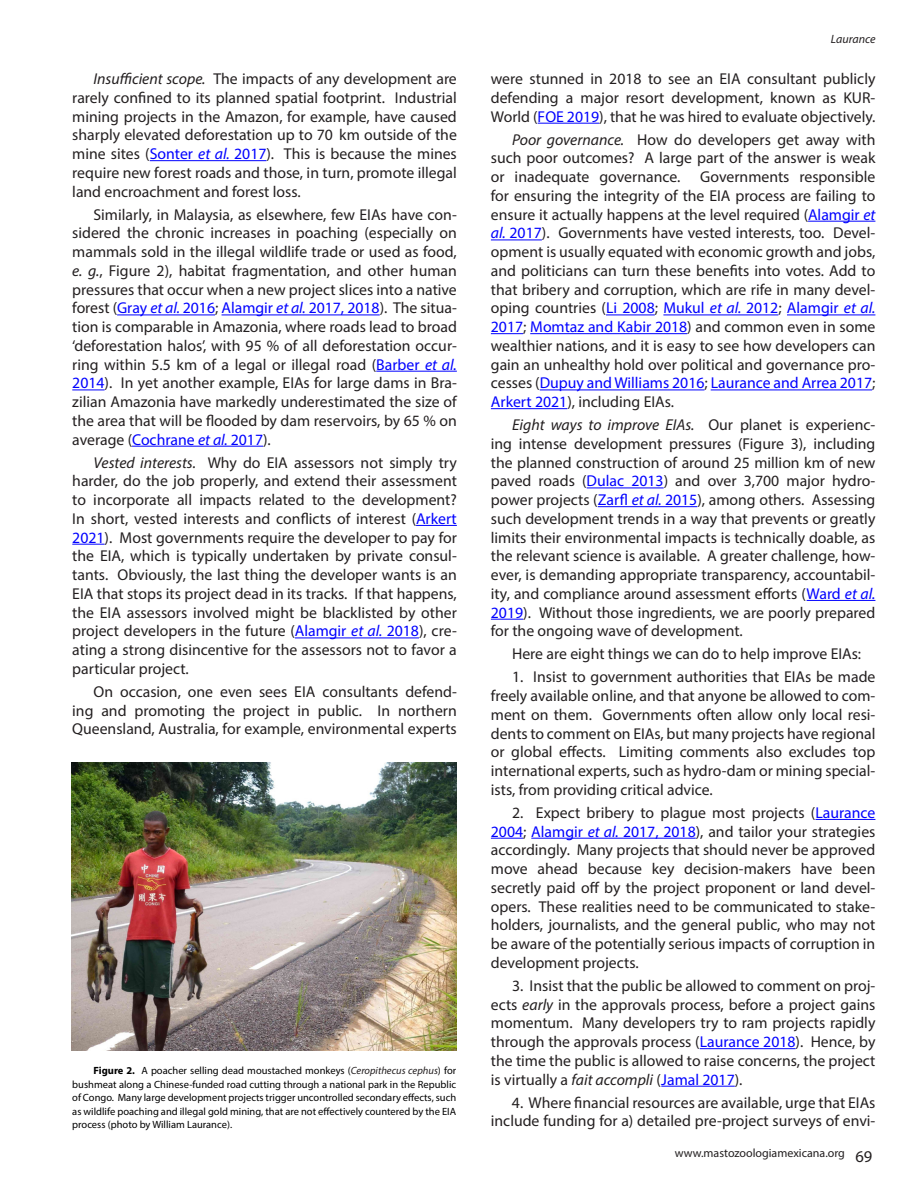
<style>
.page{position:relative;width:918px;height:1188px;background:#fff}
.page>*{position:absolute;margin:0;border:0;box-sizing:border-box;transform-origin:0 0}
.TextoGeneral{font:15.75px/18.8px "Myriad Pro";color:#231f20;text-align:justify}
.t1{font:12px "Myriad Pro";color:#231f20}
.t2{font:italic 12px "Myriad Pro";color:#231f20}
.Tex_Fig_yTab{font:10.5px/13.5px "Myriad Pro";color:#000;text-align:justify}
.s1{font-style:italic}
.s2{color:#00f}
.s3{font-style:italic;color:#00f}
.s4{font-weight:700}
.s5{font-style:italic;color:#231f20}
.s6{font-size:16.5px}
</style>
<div class="page">
<hr style="left:150px;top:160px;width:117px;height:1px;background:#00f">
<hr style="left:117px;top:315px;width:98px;height:1px;background:#00f">
<hr style="left:222px;top:315px;width:158px;height:1px;background:#00f">
<hr style="left:376px;top:371px;width:81px;height:1px;background:#00f">
<hr style="left:72px;top:390px;width:33px;height:1px;background:#00f">
<hr style="left:132px;top:446px;width:131px;height:1px;background:#00f">
<hr style="left:416px;top:525px;width:41px;height:1px;background:#00f">
<hr style="left:72px;top:544px;width:33px;height:1px;background:#00f">
<hr style="left:295px;top:638px;width:124px;height:1px;background:#00f">
<hr style="left:538px;top:123px;width:61px;height:1px;background:#00f">
<hr style="left:808px;top:221px;width:67px;height:1px;background:#00f">
<hr style="left:491px;top:240px;width:51px;height:1px;background:#00f">
<hr style="left:606px;top:315px;width:49px;height:1px;background:#00f">
<hr style="left:663px;top:315px;width:115px;height:1px;background:#00f">
<hr style="left:787px;top:315px;width:88px;height:1px;background:#00f">
<hr style="left:491px;top:333px;width:32px;height:1px;background:#00f">
<hr style="left:530px;top:333px;width:157px;height:1px;background:#00f">
<hr style="left:540px;top:390px;width:165px;height:1px;background:#00f">
<hr style="left:711px;top:390px;width:161px;height:1px;background:#00f">
<hr style="left:491px;top:408px;width:76px;height:1px;background:#00f">
<hr style="left:587px;top:488px;width:77px;height:1px;background:#00f">
<hr style="left:598px;top:506px;width:99px;height:1px;background:#00f">
<hr style="left:807px;top:600px;width:68px;height:1px;background:#00f">
<hr style="left:491px;top:619px;width:32px;height:1px;background:#00f">
<hr style="left:815px;top:819px;width:60px;height:1px;background:#00f">
<hr style="left:491px;top:838px;width:32px;height:1px;background:#00f">
<hr style="left:531px;top:838px;width:165px;height:1px;background:#00f">
<hr style="left:700px;top:1048px;width:96px;height:1px;background:#00f">
<hr style="left:661px;top:1086px;width:74px;height:1px;background:#00f">
<img style="left:72px;top:762px;width:384px;height:288px">
<p class="TextoGeneral" style="left:72px;top:69px;width:386px;text-indent:21px"><span class="s1">Insufficient scope.</span> The impacts of any development are rarely confined to its planned spatial footprint. Industrial mining projects in the Amazon, for example, have caused sharply elevated deforestation up to 70 km outside of the mine sites (<span class="s2">Sonter</span> <span class="s3">et al.</span> <span class="s2">2017</span>). This is because the mines require new forest roads and those, in turn, promote illegal land encroachment and forest loss.</p>
<p class="TextoGeneral" style="left:72px;top:205px;width:386px;text-indent:21px">Similarly, in Malaysia, as elsewhere, few EIAs have con&shy;sidered the chronic increases in poaching (especially on mammals sold in the illegal wildlife trade or used as food, <span class="s1">e. g.</span>, Figure 2), habitat fragmentation, and other human pressures that occur when a new project slices into a native forest (<span class="s2">Gray</span> <span class="s3">et al.</span> <span class="s2">2016</span>; <span class="s2">Alamgir</span> <span class="s3">et al.</span> <span class="s2">2017, 2018</span>). The situa&shy;tion is comparable in Amazonia, where roads lead to broad ‘deforestation halos’, with 95 % of all deforestation occur&shy;ring within 5.5 km of a legal or illegal road (<span class="s2">Barber</span> <span class="s3">et al.<br></span><span class="s2">2014</span>). In yet another example, EIAs for large dams in Bra&shy;zilian Amazonia have markedly underestimated the size of the area that will be flooded by dam reservoirs, by 65 % on average (<span class="s2">Cochrane</span> <span class="s3">et al.</span> <span class="s2">2017</span>).</p>
<p class="TextoGeneral" style="left:72px;top:453px;width:386px;text-indent:21px"><span class="s1">Vested interests.</span> Why do EIA assessors not simply try harder, do the job properly, and extend their assessment to incorporate all impacts related to the development?<br>In short, vested interests and conflicts of interest (<span class="s2">Arkert 2021</span>). Most governments require the developer to pay for the EIA, which is typically undertaken by private consul&shy;tants. Obviously, the last thing the developer wants is an EIA that stops its project dead in its tracks. If that happens, the EIA assessors involved might be blacklisted by other project developers in the future (<span class="s2">Alamgir</span> <span class="s3">et al.</span> <span class="s2">2018</span>), cre&shy;ating a strong disincentive for the assessors not to favor a particular project.</p>
<p class="TextoGeneral" style="left:72px;top:682px;width:386px;text-indent:21px">On occasion, one even sees EIA consultants defend&shy;ing and promoting the project in public. In northern Queensland, Australia, for example, environmental experts</p>
<p class="Tex_Fig_yTab" style="left:72px;top:1064px;width:385px;text-indent:21px"><span class="s4">Figure 2.</span> A poacher selling dead moustached monkeys (<span class="s5">Ceropithecus cephus</span>) for bushmeat along a Chinese-funded road cutting through a national park in the Republic of Congo. Many large development projects trigger uncontrolled secondary effects, such as wildlife poaching and illegal gold mining, that are not effectively countered by the EIA process (photo by William Laurance).</p>
<p class="t2" style="left:831px;top:32px;width:46px">Laurance</p>
<p class="TextoGeneral" style="left:491px;top:69px;width:386px">were stunned in 2018 to see an EIA consultant publicly defending a major resort development, known as KUR-World (<span class="s2">FOE 2019</span>), that he was hired to evaluate objectively.</p>
<p class="TextoGeneral" style="left:491px;top:130px;width:386px;text-indent:21px"><span class="s1">Poor governance.</span> How do developers get away with such poor outcomes? A large part of the answer is weak or inadequate governance.</p>
<p class="TextoGeneral" style="left:491px;top:167px;width:386px;text-indent:209px">Governments responsible for ensuring the integrity of the EIA process are failing to ensure it actually happens at the level required (<span class="s2">Alamgir</span> <span class="s3">et al.</span> <span class="s2">2017</span>). Governments have vested interests, too. Devel&shy;opment is usually equated with economic growth and jobs, and politicians can turn these benefits into votes. Add to that bribery and corruption, which are rife in many devel&shy;oping countries (<span class="s2">Li 2008</span>; <span class="s2">Mukul</span> <span class="s3">et al.</span> <span class="s2">2012</span>; <span class="s2">Alamgir</span> <span class="s3">et al.<br></span><span class="s2">2017</span>; <span class="s2">Momtaz and Kabir 2018</span>) and common even in some wealthier nations, and it is easy to see how developers can gain an unhealthy hold over political and governance pro&shy;cesses (<span class="s2">Dupuy and Williams 2016</span>; <span class="s2">Laurance and Arrea 2017</span>; <span class="s2">Arkert 2021</span>), including EIAs.</p>
<p class="TextoGeneral" style="left:491px;top:415px;width:386px;text-indent:21px"><span class="s1">Eight ways to improve EIAs.</span> Our planet is experienc&shy;ing intense development pressures (Figure 3), including the planned construction of around 25 million km of new paved roads (<span class="s2">Dulac 2013</span>) and over 3,700 major hydro&shy;power projects (<span class="s2">Zarfl</span> <span class="s3">et al.</span> <span class="s2">2015</span>), among others. Assessing such development trends in a way that prevents or greatly limits their environmental impacts is technically doable, as the relevant science is available. A greater challenge, how&shy;ever, is demanding appropriate transparency, accountabil&shy;ity, and compliance around assessment efforts (<span class="s2">Ward</span> <span class="s3">et al.<br></span><span class="s2">2019</span>). Without those ingredients, we are poorly prepared for the ongoing wave of development.</p>
<p class="TextoGeneral" style="left:512px;top:644px;width:351px">Here are eight things we can do to help improve EIAs:</p>
<p class="TextoGeneral" style="left:491px;top:667px;width:386px;text-indent:21px">1. Insist to government authorities that EIAs be made freely available online, and that anyone be allowed to com&shy;ment on them. Governments often allow only local resi&shy;dents to comment on EIAs, but many projects have regional or global effects. Limiting comments also excludes top international experts, such as hydro-dam or mining special&shy;ists, from providing critical advice.</p>
<p class="TextoGeneral" style="left:491px;top:803px;width:386px;text-indent:21px">2. Expect bribery to plague most projects (<span class="s2">Laurance 2004</span>; <span class="s2">Alamgir</span> <span class="s3">et al.</span> <span class="s2">2017, 2018</span>), and tailor your strategies accordingly. Many projects that should never be approved move ahead because key decision-makers have been secretly paid off by the project proponent or land devel&shy;opers. These realities need to be communicated to stake&shy;holders, journalists, and the general public, who may not be aware of the potentially serious impacts of corruption in development projects.</p>
<p class="TextoGeneral" style="left:491px;top:976px;width:386px;text-indent:21px">3. Insist that the public be allowed to comment on proj&shy;ects <span class="s1">early</span> in the approvals process, before a project gains momentum. Many developers try to ram projects rapidly through the approvals process (<span class="s2">Laurance 2018</span>). Hence, by the time the public is allowed to raise concerns, the project is virtually a <span class="s1">fait accompli</span> (<span class="s2">Jamal 2017</span>).</p>
<p class="TextoGeneral" style="left:491px;top:1093px;width:386px;text-align:right">4. Where financial resources are available, urge that EIAs include funding for a) detailed pre-project surveys of envi-</p>
<p class="t1" style="left:675px;top:1146px;width:199px">www.mastozoologiamexicana.org <span class="s6">69</span></p>
</div>
